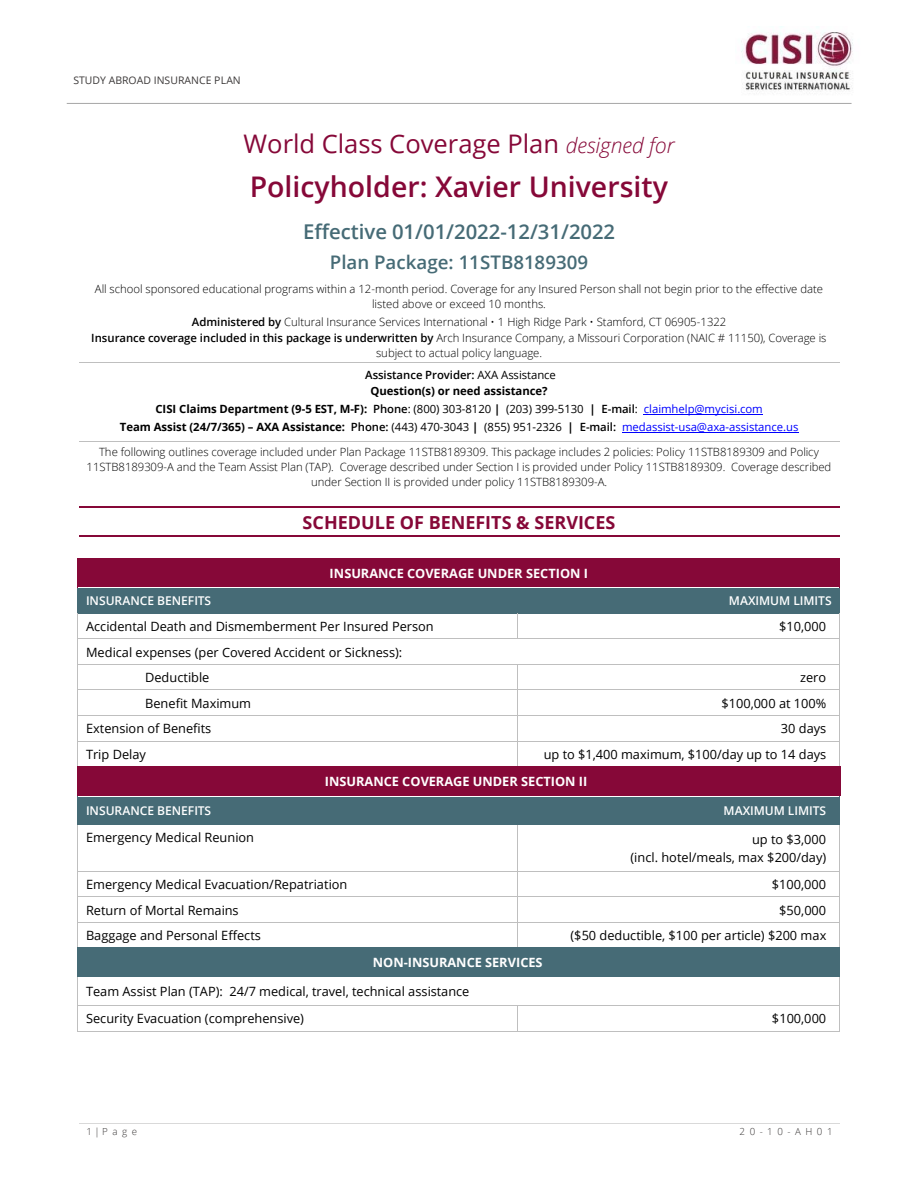
<style>
.page{position:relative;width:918px;height:1188px;background:#fff}
.page>*{position:absolute;margin:0;border:0;box-sizing:border-box;transform-origin:0 0}
.t1{font:600 28.5px "Open Sans";color:#860838}
.t2{font:25.5px "Open Sans";color:#860838}
.t3{font:600 20.4px "Open Sans";letter-spacing:-.005em;color:#466b76}
.t4{font:600 18.75px "Open Sans";color:#466b76}
.t5{font:700 18px "Open Sans";color:#860838}
.t6{font:12.75px "Open Sans";color:#000}
.t7{font:700 12.75px "Open Sans";color:#fff}
.t8{font:600 12px "Open Sans";color:#fff}
.t9{font:300 11.4px/15.5px "Open Sans";color:#000;text-align:center}
.t10{font:700 11.4px "Open Sans";letter-spacing:-.005em;color:#000}
.t11{font:600 11.4px "Open Sans";color:#000}
.t12{font:10.5px "Open Sans";letter-spacing:.005em;color:#3b3838}
.t13{font:300 9.75px "Open Sans";letter-spacing:.465em;color:#3b3838}
.s1{font-weight:300;font-style:italic;font-size:21px}
.s2{font-weight:600}
.s3{font-weight:400}
.s4{font-weight:400;color:#00f}
</style>
<div class="page">
<hr style="left:79px;top:1123px;width:760px;height:1px;background:#d9d9d9">
<hr style="left:67px;top:103px;width:785px;height:1px;background:#a6a6a6">
<img style="left:741px;top:32px;width:112px;height:60px">
<hr style="left:79px;top:362px;width:760px;height:1px;background:#bfbfbf">
<hr style="left:644px;top:414px;width:119px;height:1px;background:#00f">
<hr style="left:622px;top:432px;width:176px;height:1px;background:#00f">
<hr style="left:79px;top:441px;width:760px;height:1px;background:#bfbfbf">
<hr style="left:79px;top:507px;width:760px;height:1px;background:#860838">
<hr style="left:79px;top:535px;width:760px;height:1px;background:#860838">
<div style="left:86px;top:558px;width:746px;height:29px;background:#860838"></div>
<div style="left:78px;top:588px;width:571px;height:25px;background:#466b76"></div>
<div style="left:649px;top:588px;width:190px;height:25px;background:#466b76"></div>
<hr style="left:78px;top:638px;width:440px;height:1px;background:#bfbfbf">
<hr style="left:518px;top:638px;width:321px;height:1px;background:#bfbfbf">
<hr style="left:78px;top:664px;width:440px;height:1px;background:#bfbfbf">
<hr style="left:518px;top:664px;width:321px;height:1px;background:#bfbfbf">
<hr style="left:78px;top:690px;width:440px;height:1px;background:#bfbfbf">
<hr style="left:518px;top:690px;width:321px;height:1px;background:#bfbfbf">
<hr style="left:78px;top:715px;width:440px;height:1px;background:#bfbfbf">
<hr style="left:518px;top:715px;width:321px;height:1px;background:#bfbfbf">
<hr style="left:78px;top:741px;width:440px;height:1px;background:#bfbfbf">
<hr style="left:518px;top:741px;width:321px;height:1px;background:#bfbfbf">
<svg style="left:78px;top:558px;width:1px;height:133px"></svg>
<svg style="left:839px;top:558px;width:1px;height:208px"></svg>
<div style="left:86px;top:766px;width:746px;height:30px;background:#860838"></div>
<hr style="left:77px;top:766px;width:2px;height:30px;background:#860838">
<hr style="left:839px;top:766px;width:1px;height:30px;background:#860838">
<div style="left:78px;top:796px;width:440px;height:29px;background:#466b76"></div>
<div style="left:518px;top:796px;width:321px;height:29px;background:#466b76"></div>
<hr style="left:79px;top:796px;width:439px;height:1px;background:#fff">
<hr style="left:519px;top:796px;width:320px;height:1px;background:#fff">
<svg style="left:77px;top:796px;width:2px;height:29px"></svg>
<svg style="left:839px;top:796px;width:1px;height:29px"></svg>
<hr style="left:78px;top:825px;width:1px;height:46px;background:#bfbfbf">
<hr style="left:518px;top:825px;width:1px;height:46px;background:#bfbfbf">
<hr style="left:839px;top:825px;width:1px;height:46px;background:#bfbfbf">
<hr style="left:78px;top:871px;width:440px;height:1px;background:#bfbfbf">
<hr style="left:518px;top:871px;width:321px;height:1px;background:#bfbfbf">
<hr style="left:78px;top:897px;width:440px;height:1px;background:#bfbfbf">
<hr style="left:518px;top:897px;width:321px;height:1px;background:#bfbfbf">
<hr style="left:78px;top:922px;width:440px;height:1px;background:#bfbfbf">
<hr style="left:518px;top:922px;width:321px;height:1px;background:#bfbfbf">
<div style="left:86px;top:948px;width:746px;height:29px;background:#466b76"></div>
<hr style="left:78px;top:1005px;width:440px;height:1px;background:#bfbfbf">
<hr style="left:518px;top:1005px;width:321px;height:1px;background:#bfbfbf">
<svg style="left:78px;top:896px;width:1px;height:81px"></svg>
<hr style="left:78px;top:1031px;width:440px;height:1px;background:#bfbfbf">
<hr style="left:518px;top:1031px;width:321px;height:1px;background:#bfbfbf">
<svg style="left:839px;top:871px;width:1px;height:161px"></svg>
<p class="t12" style="left:73px;top:73px;width:169px">STUDY ABROAD INSURANCE PLAN</p>
<p class="t2" style="left:244px;top:125px;width:432px">World Class Coverage Plan <span class="s1">designed for</span></p>
<p class="t1" style="left:250px;top:166px;width:420px">Policyholder: Xavier University</p>
<p class="t3" style="left:303px;top:217px;width:314px">Effective 01/01/2022-12/31/2022</p>
<p class="t4" style="left:330px;top:249px;width:260px">Plan Package: 11STB8189309</p>
<p class="t9" style="left:95px;top:280px;width:730px">All school sponsored educational programs within a 12-month period. Coverage for any Insured Person shall not begin prior to the effective date listed above or exceed 10 months.</p>
<p class="t9" style="left:91px;top:314px;width:737px"><span class="s2">Administered by</span> Cultural Insurance Services International • 1 High Ridge Park • Stamford, CT 06905-1322<br><span class="s2">Insurance coverage included in this package is underwritten by</span> Arch Insurance Company, a Missouri Corporation (NAIC # 11150), Coverage is subject to actual policy language.</p>
<p class="t11" style="left:365px;top:367px;width:192px">Assistance Provider: <span class="s3">AXA Assistance</span></p>
<p class="t10" style="left:371px;top:382px;width:179px">Question(s) or need assistance?</p>
<p class="t10" style="left:155px;top:401px;width:609px">CISI Claims Department (9-5 EST, M-F): <span class="s2">Phone</span><span class="s3">: (800) 303-8120</span> | <span class="s3">(203) 399-5130</span> | <span class="s2">E-mail</span><span class="s3">:</span> <span class="s4">claimhelp@mycisi.com</span></p>
<p class="t10" style="left:120px;top:419px;width:680px">Team Assist (24/7/365) – AXA Assistance: <span class="s2">Phone:</span> <span class="s3">(443) 470-3043</span> | <span class="s3">(855) 951-2326</span> | <span class="s2">E-mail:</span> <span class="s4">medassist-usa@axa-assistance.us</span></p>
<h1 class="t9" style="left:87px;top:443px;width:746px">The following outlines coverage included under Plan Package 11STB8189309. This package includes 2 policies: Policy 11STB8189309 and Policy<br>11STB8189309-A and the Team Assist Plan (TAP). Coverage described under Section I is provided under Policy 11STB8189309. Coverage described under Section II is provided under policy 11STB8189309-A.</h1>
<p class="t5" style="left:303px;top:509px;width:314px">SCHEDULE OF BENEFITS &amp; SERVICES</p>
<p class="t7" style="left:330px;top:564px;width:260px">INSURANCE COVERAGE UNDER SECTION I</p>
<p class="t8" style="left:86px;top:593px;width:127px">INSURANCE BENEFITS</p>
<p class="t8" style="left:729px;top:593px;width:104px">MAXIMUM LIMITS</p>
<p class="t6" style="left:86px;top:617px;width:349px">Accidental Death and Dismemberment Per Insured Person</p>
<p class="t6" style="left:779px;top:617px;width:48px">$10,000</p>
<p class="t6" style="left:86px;top:643px;width:318px">Medical expenses (per Covered Accident or Sickness):</p>
<p class="t6" style="left:145px;top:668px;width:66px">Deductible</p>
<p class="t6" style="left:800px;top:668px;width:28px">zero</p>
<p class="t6" style="left:145px;top:694px;width:108px">Benefit Maximum</p>
<p class="t6" style="left:721px;top:694px;width:106px">$100,000 at 100%</p>
<p class="t6" style="left:86px;top:720px;width:127px">Extension of Benefits</p>
<p class="t6" style="left:781px;top:720px;width:47px">30 days</p>
<p class="t6" style="left:86px;top:745px;width:61px">Trip Delay</p>
<p class="t6" style="left:544px;top:745px;width:284px">up to $1,400 maximum, $100/day up to 14 days</p>
<p class="t7" style="left:325px;top:772px;width:264px">INSURANCE COVERAGE UNDER SECTION II</p>
<p class="t8" style="left:86px;top:802px;width:127px">INSURANCE BENEFITS</p>
<p class="t8" style="left:724px;top:802px;width:104px">MAXIMUM LIMITS</p>
<p class="t6" style="left:86px;top:829px;width:169px">Emergency Medical Reunion</p>
<p class="t6" style="left:752px;top:830px;width:76px">up to $3,000</p>
<p class="t6" style="left:630px;top:848px;width:197px">(incl. hotel/meals, max $200/day)</p>
<p class="t6" style="left:86px;top:875px;width:263px">Emergency Medical Evacuation/Repatriation</p>
<p class="t6" style="left:772px;top:875px;width:56px">$100,000</p>
<p class="t6" style="left:86px;top:901px;width:154px">Return of Mortal Remains</p>
<p class="t6" style="left:779px;top:901px;width:49px">$50,000</p>
<p class="t6" style="left:86px;top:927px;width:176px">Baggage and Personal Effects</p>
<p class="t6" style="left:571px;top:927px;width:257px">($50 deductible, $100 per article) $200 max</p>
<p class="t7" style="left:373px;top:954px;width:172px">NON-INSURANCE SERVICES</p>
<p class="t6" style="left:86px;top:983px;width:385px">Team Assist Plan (TAP): 24/7 medical, travel, technical assistance</p>
<p class="t6" style="left:86px;top:1010px;width:219px">Security Evacuation (comprehensive)</p>
<p class="t6" style="left:772px;top:1010px;width:56px">$100,000</p>
<p class="t13" style="left:86px;top:1125px;width:52px">1| Page</p>
<p class="t13" style="left:740px;top:1125px;width:95px">20-10-AH01</p>
</div>
